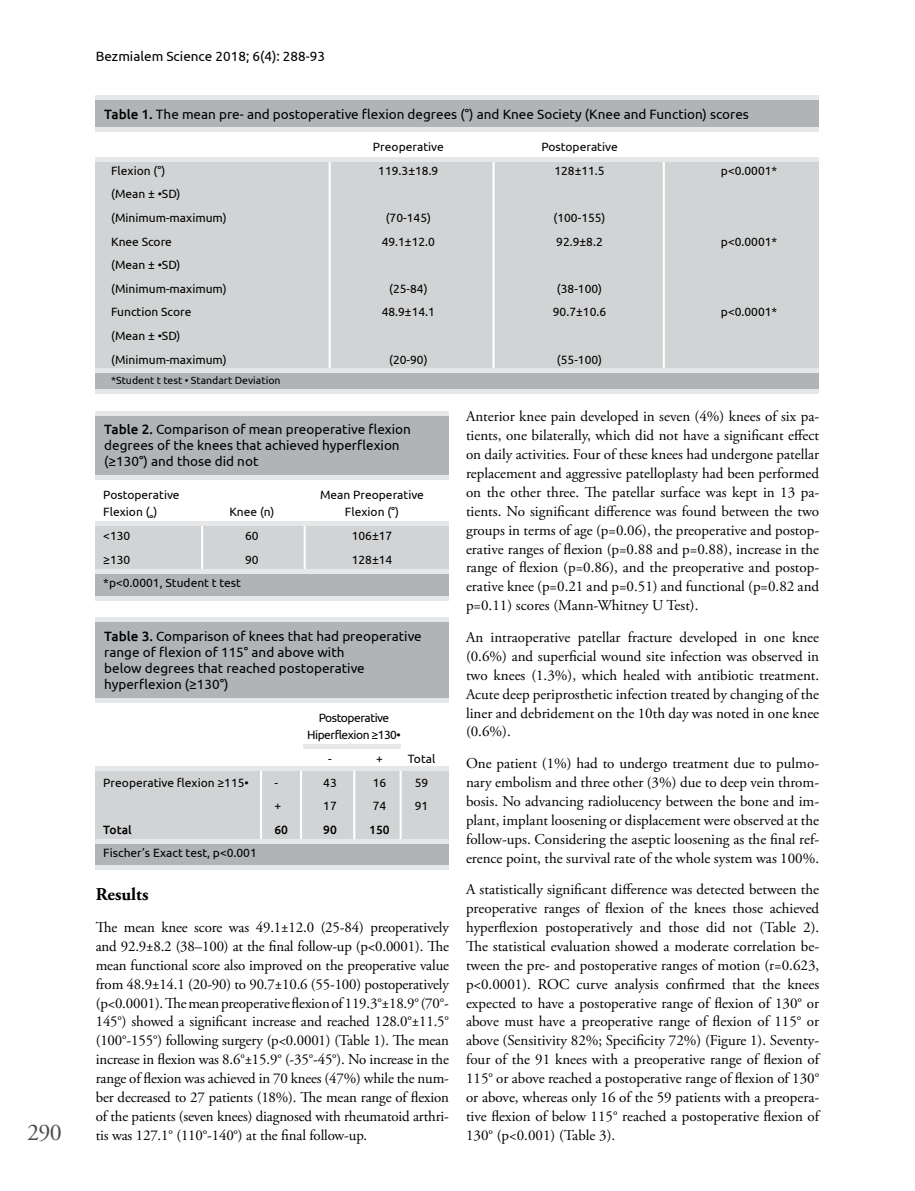
<style>
.page{position:relative;width:915px;height:1191px;background:#fff}
.page>*{position:absolute;margin:0;border:0;box-sizing:border-box;transform-origin:0 0}
.t1{font:24px "Adobe Garamond Pro";color:#4d4d4f}
.t2{font:700 18px "Adobe Garamond Pro";color:#000}
.t3{font:15px/18.9px "Adobe Garamond Pro";color:#000;text-align:justify}
.t4{font:13.5px/16.2px "Ubuntu";color:#000}
.t5{font:12px/23.7px "Ubuntu";color:#000}
.t6{font:12px/17.2px "Ubuntu";letter-spacing:-.04em;color:#000;text-align:center}
.t7{font:500 12px "Ubuntu";color:#000}
.t8{font:10.5px "Ubuntu";color:#000}
.s1{font-weight:500}
</style>
<div class="page">
<div style="left:96px;top:100px;width:723px;height:27px;background:#b1b4b6"></div>
<div style="left:96px;top:161px;width:723px;height:232px;background:#d1d3d4"></div>
<div style="left:96px;top:127px;width:723px;height:5px;background:#e6e7e8"></div>
<hr style="left:96px;top:96px;width:723px;height:4px;background:#e6e7e8">
<div style="left:96px;top:371px;width:723px;height:18px;background:#b1b4b6"></div>
<hr style="left:328px;top:161px;width:2px;height:210px;background:#fff">
<hr style="left:492px;top:161px;width:2px;height:210px;background:#fff">
<hr style="left:662px;top:161px;width:2px;height:210px;background:#fff">
<hr style="left:96px;top:389px;width:723px;height:4px;background:#e6e7e8">
<hr style="left:96px;top:368px;width:723px;height:4px;background:#e6e7e8">
<hr style="left:96px;top:157px;width:723px;height:4px;background:#e6e7e8">
<div style="left:96px;top:621px;width:353px;height:77px;background:#b1b4b6"></div>
<div style="left:96px;top:770px;width:353px;height:82px;background:#d1d3d4"></div>
<hr style="left:96px;top:698px;width:353px;height:4px;background:#e6e7e8">
<hr style="left:96px;top:618px;width:353px;height:4px;background:#e6e7e8">
<div style="left:96px;top:841px;width:353px;height:28px;background:#b1b4b6"></div>
<hr style="left:260px;top:770px;width:2px;height:69px;background:#fff">
<hr style="left:300px;top:770px;width:2px;height:69px;background:#fff">
<hr style="left:399px;top:770px;width:2px;height:69px;background:#fff">
<div style="left:96px;top:865px;width:353px;height:5px;background:#e6e7e8"></div>
<hr style="left:96px;top:839px;width:353px;height:4px;background:#e6e7e8">
<hr style="left:96px;top:766px;width:353px;height:4px;background:#e6e7e8">
<div style="left:96px;top:415px;width:353px;height:60px;background:#b1b4b6"></div>
<div style="left:96px;top:525px;width:353px;height:57px;background:#d1d3d4"></div>
<div style="left:96px;top:475px;width:353px;height:5px;background:#e6e7e8"></div>
<hr style="left:96px;top:411px;width:353px;height:4px;background:#e6e7e8">
<div style="left:96px;top:571px;width:353px;height:28px;background:#b1b4b6"></div>
<hr style="left:201px;top:525px;width:2px;height:44px;background:#fff">
<hr style="left:303px;top:525px;width:2px;height:44px;background:#fff">
<hr style="left:96px;top:596px;width:353px;height:4px;background:#e6e7e8">
<div style="left:96px;top:569px;width:353px;height:5px;background:#e6e7e8"></div>
<hr style="left:96px;top:521px;width:353px;height:4px;background:#e6e7e8">
<hr style="left:353px;top:770px;width:2px;height:69px;background:#fff">
<hr style="left:303px;top:744px;width:97px;height:4px;background:#e6e7e8">
<h1 class="t1" style="left:27px;top:1118px;width:36px">290</h1>
<p class="t4" style="left:96px;top:48px;width:231px">Bezmialem Science 2018; 6(4): 288-93</p>
<p class="t4" style="left:104px;top:106px;width:646px"><span class="s1">Table 1.</span> The mean pre- and postoperative flexion degrees (°) and Knee Society (Knee and Function) scores</p>
<p class="t5" style="left:373px;top:134px;width:72px">Preoperative</p>
<p class="t5" style="left:541px;top:134px;width:78px">Postoperative</p>
<p class="t5" style="left:111px;top:158px;width:56px">Flexion (°)</p>
<p class="t5" style="left:378px;top:158px;width:62px">119.3±18.9</p>
<p class="t5" style="left:554px;top:158px;width:52px">128±11.5</p>
<p class="t5" style="left:720px;top:158px;width:58px">p&lt;0.0001*</p>
<p class="t5" style="left:111px;top:182px;width:117px">(Mean ± •SD) (Minimum-maximum)</p>
<p class="t5" style="left:385px;top:205px;width:47px">(70-145)</p>
<p class="t5" style="left:553px;top:205px;width:53px">(100-155)</p>
<p class="t5" style="left:111px;top:229px;width:62px">Knee Score</p>
<p class="t5" style="left:381px;top:229px;width:55px">49.1±12.0</p>
<p class="t5" style="left:556px;top:229px;width:48px">92.9±8.2</p>
<p class="t5" style="left:720px;top:229px;width:58px">p&lt;0.0001*</p>
<p class="t5" style="left:111px;top:253px;width:117px">(Mean ± •SD) (Minimum-maximum)</p>
<p class="t5" style="left:389px;top:276px;width:40px">(25-84)</p>
<p class="t5" style="left:556px;top:276px;width:47px">(38-100)</p>
<p class="t5" style="left:111px;top:300px;width:82px">Function Score</p>
<p class="t5" style="left:381px;top:300px;width:55px">48.9±14.1</p>
<p class="t5" style="left:552px;top:300px;width:55px">90.7±10.6</p>
<p class="t5" style="left:720px;top:300px;width:58px">p&lt;0.0001*</p>
<p class="t5" style="left:111px;top:323px;width:117px">(Mean ± •SD) (Minimum-maximum)</p>
<p class="t5" style="left:389px;top:347px;width:40px">(20-90)</p>
<p class="t5" style="left:556px;top:347px;width:47px">(55-100)</p>
<p class="t8" style="left:111px;top:373px;width:171px">*Student t test • Standart Deviation</p>
<p class="t4" style="left:104px;top:420px;width:308px"><span class="s1">Table 2.</span> Comparison of mean preoperative flexion degrees of the knees that achieved hyperflexion (≥130°) and those did not</p>
<p class="t5" style="left:103px;top:482px;width:78px">Postoperative</p>
<p class="t5" style="left:320px;top:482px;width:105px">Mean Preoperative</p>
<p class="t5" style="left:103px;top:500px;width:56px">Flexion ( )</p>
<p class="t5" style="left:149px;top:507px;width:5px">°</p>
<p class="t5" style="left:229px;top:500px;width:46px">Knee (n)</p>
<p class="t5" style="left:345px;top:500px;width:56px">Flexion (°)</p>
<p class="t5" style="left:103px;top:523px;width:29px">&lt;130</p>
<p class="t5" style="left:245px;top:523px;width:15px">60</p>
<p class="t5" style="left:351px;top:523px;width:42px">106±17</p>
<p class="t5" style="left:103px;top:547px;width:29px">≥130</p>
<p class="t5" style="left:245px;top:547px;width:15px">90</p>
<p class="t5" style="left:351px;top:547px;width:42px">128±14</p>
<p class="t5" style="left:103px;top:571px;width:139px">*p&lt;0.0001, Student t test</p>
<p class="t4" style="left:104px;top:627px;width:319px"><span class="s1">Table 3.</span> Comparison of knees that had preoperative range of flexion of 115° and above with<br>below degrees that reached postoperative hyperflexion (≥130°)</p>
<p class="t6" style="left:307px;top:708px;width:95px">Postoperative<br>Hiperflexion ≥130•</p>
<p class="t5" style="left:328px;top:746px;width:5px">-</p>
<p class="t5" style="left:376px;top:746px;width:8px">+</p>
<p class="t5" style="left:407px;top:746px;width:29px">Total</p>
<p class="t5" style="left:103px;top:770px;width:147px">Preoperative flexion ≥115•</p>
<p class="t5" style="left:274px;top:770px;width:5px">-</p>
<p class="t5" style="left:323px;top:770px;width:15px">43</p>
<p class="t5" style="left:372px;top:770px;width:15px">16</p>
<p class="t5" style="left:414px;top:770px;width:15px">59</p>
<p class="t5" style="left:274px;top:793px;width:8px">+</p>
<p class="t5" style="left:323px;top:793px;width:15px">17</p>
<p class="t5" style="left:372px;top:793px;width:15px">74</p>
<p class="t5" style="left:414px;top:793px;width:15px">91</p>
<p class="t7" style="left:103px;top:822px;width:30px">Total</p>
<p class="t7" style="left:274px;top:822px;width:15px">60</p>
<p class="t7" style="left:323px;top:822px;width:15px">90</p>
<p class="t7" style="left:369px;top:822px;width:22px">150</p>
<p class="t5" style="left:103px;top:841px;width:155px">Fischer’s Exact test, p&lt;0.001</p>
<p class="t2" style="left:96px;top:884px;width:54px">Results</p>
<p class="t3" style="left:96px;top:918px;width:354px">The mean knee score was 49.1±12.0 (25-84) preoperatively and 92.9±8.2 (38–100) at the final follow-up (p&lt;0.0001). The mean functional score also improved on the preoperative value from 48.9±14.1 (20-90) to 90.7±10.6 (55-100) postoperatively (p&lt;0.0001). The mean preoperative flexion of 119.3°±18.9° (70°- 145°) showed a significant increase and reached 128.0°±11.5° (100°-155°) following surgery (p&lt;0.0001) (Table 1). The mean increase in flexion was 8.6°±15.9° (-35°-45°). No increase in the range of flexion was achieved in 70 knees (47%) while the num&shy;ber decreased to 27 patients (18%). The mean range of flexion of the patients (seven knees) diagnosed with rheumatoid arthri&shy;tis was 127.1° (110°-140°) at the final follow-up.</p>
<p class="t3" style="left:466px;top:408px;width:354px">Anterior knee pain developed in seven (4%) knees of six pa&shy;tients, one bilaterally, which did not have a significant effect on daily activities. Four of these knees had undergone patellar replacement and aggressive patelloplasty had been performed on the other three. The patellar surface was kept in 13 pa&shy;tients. No significant difference was found between the two groups in terms of age (p=0.06), the preoperative and postop&shy;erative ranges of flexion (p=0.88 and p=0.88), increase in the range of flexion (p=0.86), and the preoperative and postop&shy;erative knee (p=0.21 and p=0.51) and functional (p=0.82 and p=0.11) scores (Mann-Whitney U Test).</p>
<p class="t3" style="left:466px;top:628px;width:354px">An intraoperative patellar fracture developed in one knee (0.6%) and superficial wound site infection was observed in two knees (1.3%), which healed with antibiotic treatment.<br>Acute deep periprosthetic infection treated by changing of the liner and debridement on the 10th day was noted in one knee (0.6%).</p>
<p class="t3" style="left:466px;top:754px;width:354px">One patient (1%) had to undergo treatment due to pulmo&shy;nary embolism and three other (3%) due to deep vein throm&shy;bosis. No advancing radiolucency between the bone and im&shy;plant, implant loosening or displacement were observed at the follow-ups. Considering the aseptic loosening as the final ref&shy;erence point, the survival rate of the whole system was 100%.</p>
<p class="t3" style="left:466px;top:880px;width:354px">A statistically significant difference was detected between the preoperative ranges of flexion of the knees those achieved hyperflexion postoperatively and those did not (Table 2).<br>The statistical evaluation showed a moderate correlation be&shy;tween the pre- and postoperative ranges of motion (r=0.623, p&lt;0.0001). ROC curve analysis confirmed that the knees expected to have a postoperative range of flexion of 130° or above must have a preoperative range of flexion of 115° or above (Sensitivity 82%; Specificity 72%) (Figure 1). Seventy&shy;four of the 91 knees with a preoperative range of flexion of 115° or above reached a postoperative range of flexion of 130° or above, whereas only 16 of the 59 patients with a preopera&shy;tive flexion of below 115° reached a postoperative flexion of 130° (p&lt;0.001) (Table 3).</p>
</div>
